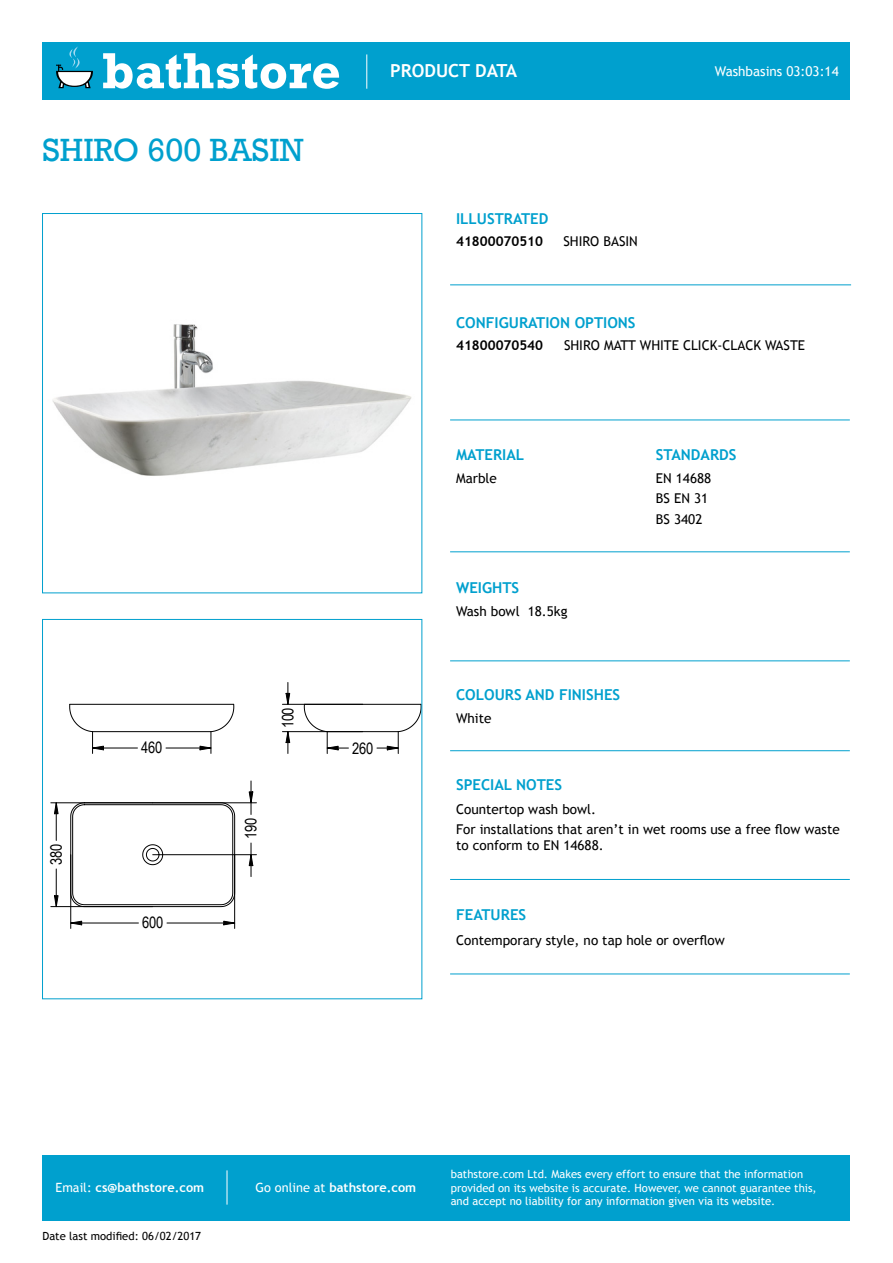
<style>
.page{position:relative;width:893px;height:1263px;background:#fff}
.page>*{position:absolute;margin:0;border:0;box-sizing:border-box;transform-origin:0 0}
.Product_name{font:33px "Rockwell";color:#00a0ce}
.t1{font:700 18px "Trebuchet MS";color:#fff}
.t2{font:15.75px "Arial Narrow";letter-spacing:-.015em;color:#000}
.Section_Title{font:700 15px "Trebuchet MS";color:#00a0ce}
.Body_copy{font:13.5px/16.2px "Trebuchet MS";color:#000}
.SKU{font:700 13.5px "Trebuchet MS";color:#000}
.Body_copy-2{font:13.5px "Trebuchet MS";color:#fff}
.t3{font:700 12.75px "Trebuchet MS";color:#fff}
.t4{font:11.25px/13.5px "Trebuchet MS";color:#fff}
.Body_copy-3{font:11.25px "Trebuchet MS";color:#000}
.s1{font-weight:400}
</style>
<div class="page">
<img style="left:52px;top:324px;width:360px;height:152px">
<div style="left:42px;top:213px;width:380px;height:380px;border:1px solid #00a0ce"></div>
<hr style="left:70px;top:704px;width:164px;height:1px;background:#000">
<hr style="left:93px;top:731px;width:118px;height:1px;background:#000">
<hr style="left:304px;top:704px;width:117px;height:1px;background:#000">
<hr style="left:327px;top:731px;width:71px;height:1px;background:#000">
<hr style="left:70px;top:855px;width:1px;height:73px;background:#000">
<hr style="left:234px;top:855px;width:1px;height:73px;background:#000">
<svg style="left:70px;top:921px;width:12px;height:4px"></svg>
<svg style="left:223px;top:921px;width:13px;height:4px"></svg>
<hr style="left:71px;top:923px;width:67px;height:1px;background:#000">
<hr style="left:167px;top:923px;width:68px;height:1px;background:#000">
<hr style="left:51px;top:906px;width:102px;height:1px;background:#000">
<hr style="left:51px;top:802px;width:102px;height:1px;background:#000">
<svg style="left:54px;top:895px;width:4px;height:13px"></svg>
<svg style="left:54px;top:802px;width:4px;height:12px"></svg>
<hr style="left:56px;top:869px;width:1px;height:37px;background:#000">
<hr style="left:56px;top:803px;width:1px;height:37px;background:#000">
<hr style="left:282px;top:704px;width:81px;height:1px;background:#000">
<hr style="left:282px;top:731px;width:81px;height:1px;background:#000">
<svg style="left:286px;top:682px;width:4px;height:23px"></svg>
<svg style="left:286px;top:731px;width:4px;height:22px"></svg>
<svg style="left:69px;top:704px;width:35px;height:49px"></svg>
<svg style="left:200px;top:704px;width:34px;height:49px"></svg>
<hr style="left:93px;top:748px;width:44px;height:1px;background:#000">
<hr style="left:166px;top:748px;width:45px;height:1px;background:#000">
<svg style="left:304px;top:705px;width:44px;height:48px"></svg>
<svg style="left:377px;top:704px;width:43px;height:49px"></svg>
<svg style="left:71px;top:802px;width:164px;height:105px"></svg>
<hr style="left:153px;top:854px;width:103px;height:1px;background:#000">
<hr style="left:153px;top:802px;width:103px;height:1px;background:#000">
<svg style="left:249px;top:853px;width:4px;height:13px"></svg>
<svg style="left:249px;top:792px;width:4px;height:12px"></svg>
<hr style="left:251px;top:843px;width:1px;height:33px;background:#000">
<hr style="left:251px;top:781px;width:1px;height:33px;background:#000">
<div style="left:42px;top:619px;width:380px;height:380px;border:1px solid #00a0ce"></div>
<hr style="left:450px;top:551px;width:200px;height:1px;background:#00a0ce">
<hr style="left:650px;top:551px;width:200px;height:1px;background:#00a0ce">
<hr style="left:450px;top:660px;width:200px;height:1px;background:#00a0ce">
<hr style="left:650px;top:660px;width:200px;height:1px;background:#00a0ce">
<hr style="left:450px;top:750px;width:200px;height:1px;background:#00a0ce">
<hr style="left:650px;top:750px;width:200px;height:1px;background:#00a0ce">
<hr style="left:450px;top:879px;width:200px;height:1px;background:#00a0ce">
<hr style="left:650px;top:879px;width:200px;height:1px;background:#00a0ce">
<hr style="left:450px;top:420px;width:200px;height:1px;background:#00a0ce">
<hr style="left:650px;top:420px;width:200px;height:1px;background:#00a0ce">
<hr style="left:450px;top:973px;width:200px;height:1px;background:#00a0ce">
<hr style="left:650px;top:973px;width:200px;height:1px;background:#00a0ce">
<hr style="left:450px;top:284px;width:108px;height:1px;background:#00a0ce">
<hr style="left:558px;top:284px;width:293px;height:1px;background:#00a0ce">
<div style="left:43px;top:43px;width:807px;height:57px;background:#00a0ce"></div>
<svg style="left:56px;top:46px;width:37px;height:42px"></svg>
<svg style="left:103px;top:53px;width:236px;height:36px"></svg>
<hr style="left:366px;top:54px;width:1px;height:35px;background:#fff">
<div style="left:43px;top:1154px;width:807px;height:66px;background:#00a0ce"></div>
<hr style="left:227px;top:1170px;width:1px;height:34px;background:#fff">
<p class="Product_name" style="left:42px;top:131px;width:262px">SHIRO 600 BASIN</p>
<p class="t1" style="left:390px;top:60px;width:128px">PRODUCT DATA</p>
<p class="Section_Title" style="left:456px;top:209px;width:94px">ILLUSTRATED</p>
<p class="SKU" style="left:456px;top:233px;width:89px">41800070510</p>
<p class="Body_copy" style="left:563px;top:233px;width:76px">SHIRO BASIN</p>
<p class="Body_copy-2" style="left:715px;top:63px;width:125px">Washbasins 03:03:14</p>
<p class="Section_Title" style="left:456px;top:314px;width:181px">CONFIGURATION OPTIONS</p>
<p class="SKU" style="left:456px;top:337px;width:89px">41800070540</p>
<p class="Body_copy" style="left:564px;top:338px;width:243px">SHIRO MATT WHITE CLICK-CLACK WASTE</p>
<p class="t2" style="left:45px;top:865px;width:23px;rotate:-90deg">380</p>
<p class="t2" style="left:276px;top:728px;width:23px;rotate:-90deg">100</p>
<p class="t2" style="left:141px;top:736px;width:23px">460</p>
<p class="t2" style="left:352px;top:736px;width:23px">260</p>
<p class="t2" style="left:142px;top:911px;width:23px">600</p>
<p class="t2" style="left:239px;top:839px;width:23px;rotate:-90deg">190</p>
<p class="Section_Title" style="left:456px;top:445px;width:70px">MATERIAL</p>
<p class="Section_Title" style="left:656px;top:445px;width:82px">STANDARDS</p>
<p class="Body_copy" style="left:456px;top:470px;width:42px">Marble</p>
<p class="Body_copy" style="left:656px;top:470px;width:57px">EN 14688</p>
<p class="Body_copy" style="left:656px;top:491px;width:54px">BS EN 31</p>
<p class="Body_copy" style="left:656px;top:511px;width:48px">BS 3402</p>
<p class="Section_Title" style="left:456px;top:578px;width:65px">WEIGHTS</p>
<p class="Body_copy" style="left:456px;top:603px;width:113px">Wash bowl 18.5kg</p>
<p class="Section_Title" style="left:456px;top:685px;width:166px">COLOURS AND FINISHES</p>
<p class="Body_copy" style="left:456px;top:710px;width:37px">White</p>
<p class="Section_Title" style="left:456px;top:775px;width:108px">SPECIAL NOTES</p>
<p class="Body_copy" style="left:456px;top:801px;width:141px">Countertop wash bowl.</p>
<p class="Body_copy" style="left:456px;top:821px;width:385px">For installations that aren’t in wet rooms use a free flow waste to conform to EN 14688.</p>
<p class="Section_Title" style="left:456px;top:905px;width:72px">FEATURES</p>
<p class="Body_copy" style="left:456px;top:932px;width:270px">Contemporary style, no tap hole or overflow</p>
<p class="t3" style="left:56px;top:1180px;width:150px"><span class="s1">Email:</span> cs@bathstore.com</p>
<p class="Body_copy-3" style="left:43px;top:1229px;width:160px">Date last modified: 06/02/2017</p>
<p class="t3" style="left:256px;top:1180px;width:162px"><span class="s1">Go online at</span> bathstore.com</p>
<p class="t4" style="left:451px;top:1167px;width:367px">bathstore.com Ltd. Makes every effort to ensure that the information provided on its website is accurate. However, we cannot guarantee this, and accept no liability for any information given via its website.</p>
</div>
